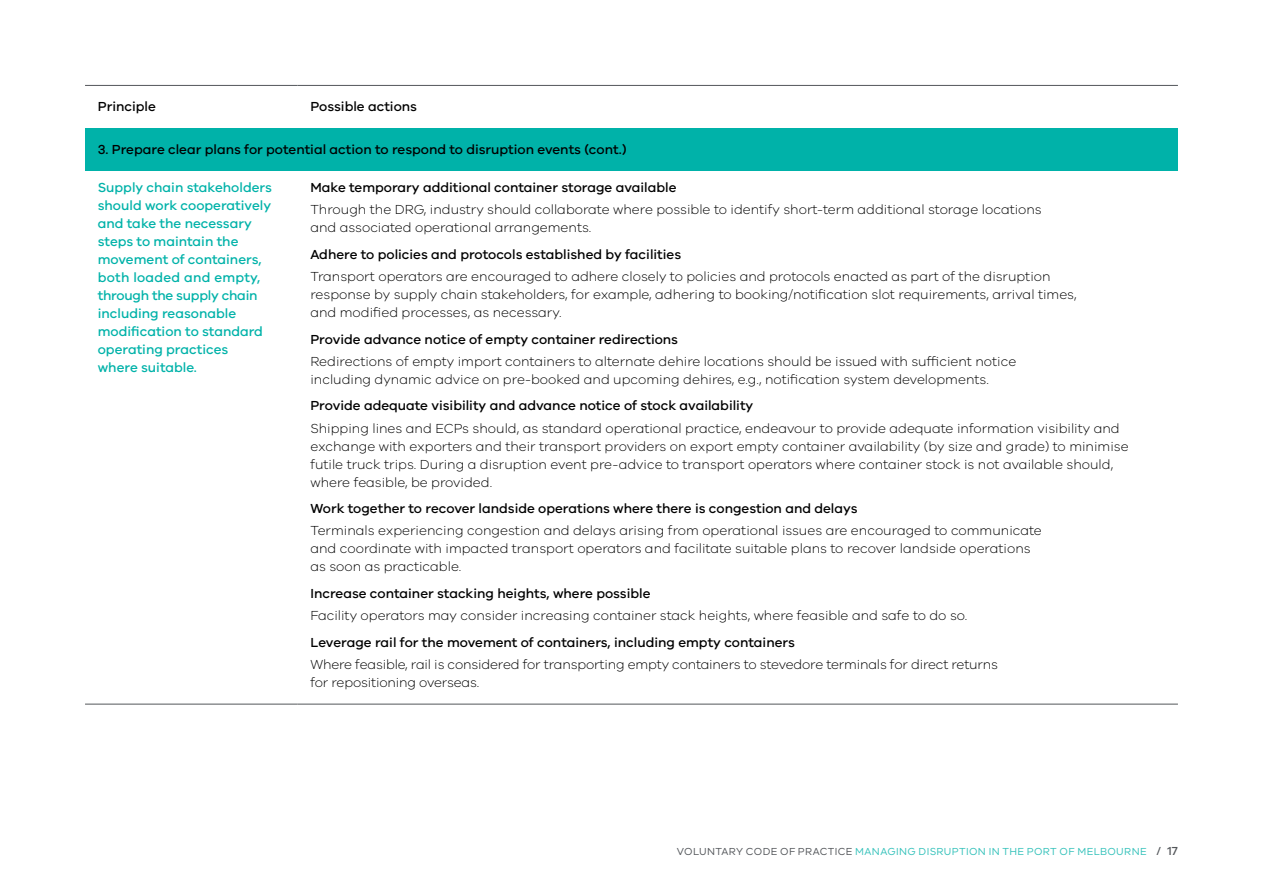
<style>
.page{position:relative;width:1263px;height:893px;background:#fff}
.page>*{position:absolute;margin:0;border:0;box-sizing:border-box;transform-origin:0 0}
.t1{font:300 13.5px/18px "VIC";color:#000}
.t2{font:500 13.5px "VIC";color:#000}
.t3{font:500 13.5px/18px "VIC";color:#00b2a9}
.t4{font:10.5px "VIC";letter-spacing:.035em;color:#33c1ba}
.s1{color:#53565a}
.s2{font-weight:500;font-size:12px;color:#53565a}
</style>
<div class="page">
<div style="left:85px;top:128px;width:1093px;height:42px;background:#00b2a9"></div>
<hr style="left:85px;top:85px;width:213px;height:1px;background:#53565a">
<hr style="left:298px;top:85px;width:880px;height:1px;background:#53565a">
<hr style="left:85px;top:704px;width:213px;height:1px;background:#53565a">
<hr style="left:298px;top:704px;width:880px;height:1px;background:#53565a">
<p class="t2" style="left:98px;top:99px;width:60px">Principle</p>
<p class="t2" style="left:310px;top:99px;width:108px">Possible actions</p>
<p class="t2" style="left:98px;top:141px;width:530px">3. Prepare clear plans for potential action to respond to disruption events (cont.)</p>
<p class="t3" style="left:98px;top:178px;width:176px">Supply chain stakeholders should work cooperatively and take the necessary steps to maintain the movement of containers, both loaded and empty, through the supply chain including reasonable modification to standard operating practices<br>where suitable.</p>
<p class="t2" style="left:310px;top:180px;width:368px">Make temporary additional container storage available</p>
<p class="t1" style="left:310px;top:200px;width:733px">Through the DRG, industry should collaborate where possible to identify short-term additional storage locations and associated operational arrangements.</p>
<p class="t2" style="left:310px;top:246px;width:372px">Adhere to policies and protocols established by facilities</p>
<p class="t1" style="left:310px;top:267px;width:768px">Transport operators are encouraged to adhere closely to policies and protocols enacted as part of the disruption response by supply chain stakeholders, for example, adhering to booking/notification slot requirements, arrival times, and modified processes, as necessary.</p>
<p class="t2" style="left:310px;top:331px;width:369px">Provide advance notice of empty container redirections</p>
<p class="t1" style="left:310px;top:352px;width:707px">Redirections of empty import containers to alternate dehire locations should be issued with sufficient notice including dynamic advice on pre-booked and upcoming dehires, e.g., notification system developments.</p>
<p class="t2" style="left:310px;top:398px;width:444px">Provide adequate visibility and advance notice of stock availability</p>
<p class="t1" style="left:310px;top:419px;width:820px">Shipping lines and ECPs should, as standard operational practice, endeavour to provide adequate information visibility and exchange with exporters and their transport providers on export empty container availability (by size and grade) to minimise futile truck trips. During a disruption event pre-advice to transport operators where container stock is not available should, where feasible, be provided.</p>
<p class="t2" style="left:310px;top:501px;width:549px">Work together to recover landside operations where there is congestion and delays</p>
<p class="t1" style="left:310px;top:521px;width:733px">Terminals experiencing congestion and delays arising from operational issues are encouraged to communicate and coordinate with impacted transport operators and facilitate suitable plans to recover landside operations as soon as practicable.</p>
<p class="t2" style="left:310px;top:585px;width:342px">Increase container stacking heights, where possible</p>
<p class="t1" style="left:310px;top:606px;width:658px">Facility operators may consider increasing container stack heights, where feasible and safe to do so.</p>
<p class="t2" style="left:310px;top:634px;width:486px">Leverage rail for the movement of containers, including empty containers</p>
<p class="t1" style="left:310px;top:655px;width:689px">Where feasible, rail is considered for transporting empty containers to stevedore terminals for direct returns for repositioning overseas.</p>
<p class="t4" style="left:677px;top:845px;width:502px"><span class="s1">VOLUNTARY CODE OF PRACTICE</span> MANAGING DISRUPTION IN THE PORT OF MELBOURNE <span class="s2">/ 17</span></p>
</div>
